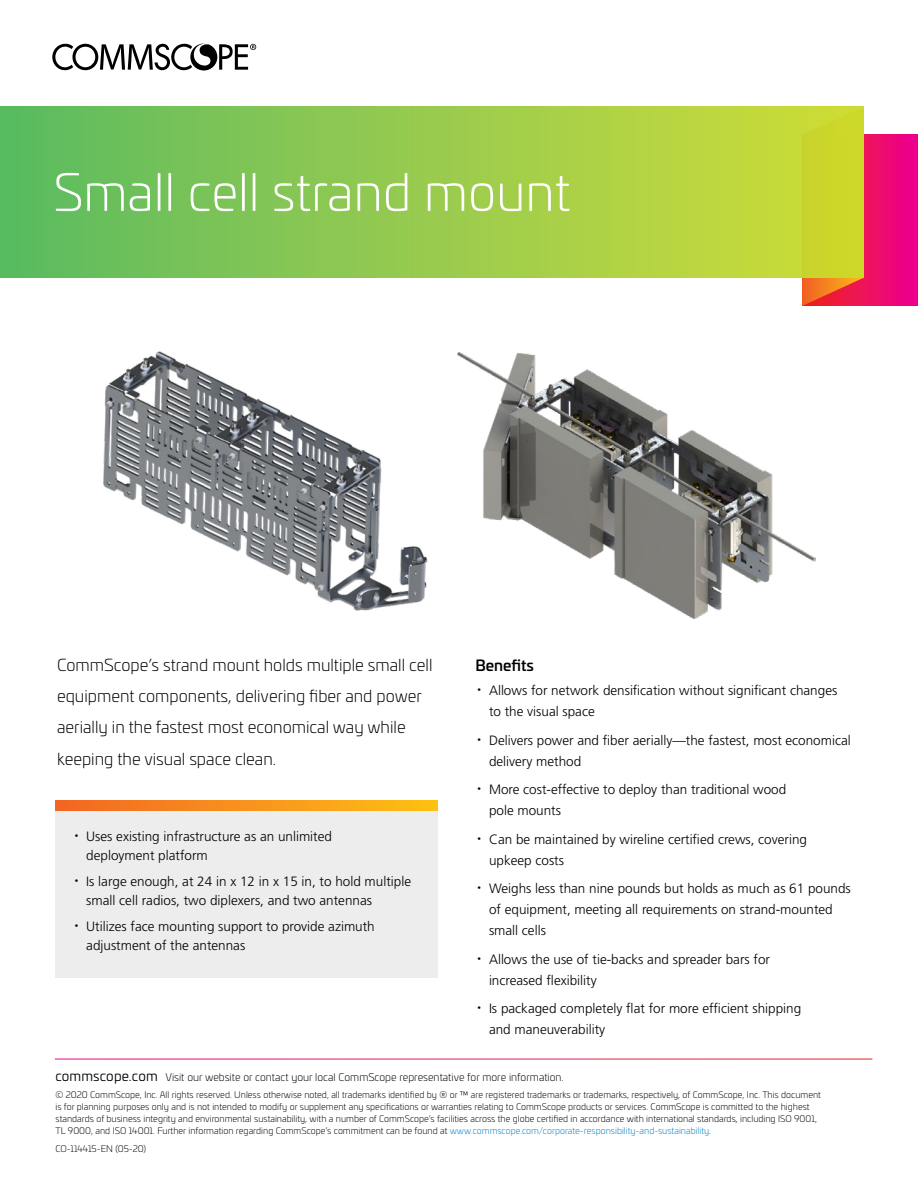
<style>
.page{position:relative;width:918px;height:1188px;background:#fff}
.page>*{position:absolute;margin:0;border:0;box-sizing:border-box;transform-origin:0 0}
.t1{font:300 51px "Univia Pro";color:#fff}
.t2{font:300 16.5px/31.5px "Univia Pro";color:#000}
.t3{font:500 15px "Univia Pro";color:#000}
.t4{font:300 13.5px/21px "Frutiger LT Pro";color:#000}
.t5{font:300 10.5px "Univia Pro";color:#000}
.t6{font:300 9px/12px "Univia Pro";color:#000}
.s1{font-size:27px}
.s2{font-weight:400;font-size:13.5px}
.s3{color:#0080c6}
</style>
<div class="page">
<svg style="left:864px;top:135px;width:54px;height:171px;background:#ec0775"></svg>
<svg style="left:802px;top:278px;width:62px;height:28px;background:#f04931"></svg>
<div style="left:0;top:107px;width:864px;height:171px;background:linear-gradient(to right,#5bbb64,#d2db34)"></div>
<svg style="left:52px;top:43px;width:204px;height:28px"></svg>
<img style="left:103px;top:351px;width:358px;height:260px">
<img style="left:457px;top:353px;width:358px;height:265px">
<div style="left:56px;top:810px;width:382px;height:167px;background:#ededee"></div>
<svg style="left:56px;top:801px;width:382px;height:9px;background:#f7931b"></svg>
<h1 class="t1" style="left:53px;top:156px;width:518px">Small cell strand mount</h1>
<p class="t2" style="left:57px;top:648px;width:377px">CommScope’s strand mount holds multiple small cell equipment components, delivering fiber and power aerially in the fastest most economical way while keeping the visual space clean.</p>
<p class="t4" style="left:86px;top:827px;width:247px;line-height:18.8px;text-indent:-14px"><span class="s1">·</span> Uses existing infrastructure as an unlimited deployment platform</p>
<p class="t4" style="left:86px;top:872px;width:326px;line-height:18.8px;text-indent:-14px"><span class="s1">·</span> Is large enough, at 24 in x 12 in x 15 in, to hold multiple small cell radios, two diplexers, and two antennas</p>
<p class="t4" style="left:86px;top:917px;width:290px;line-height:18.8px;text-indent:-14px"><span class="s1">·</span> Utilizes face mounting support to provide azimuth adjustment of the antennas</p>
<p class="t3" style="left:476px;top:653px;width:60px">Benefits</p>
<p class="t4" style="left:489px;top:680px;width:350px;text-indent:-14px"><span class="s1">·</span> Allows for network densification without significant changes to the visual space</p>
<p class="t4" style="left:489px;top:730px;width:363px;text-indent:-14px"><span class="s1">·</span> Delivers power and fiber aerially—the fastest, most economical delivery method</p>
<p class="t4" style="left:489px;top:779px;width:299px;text-indent:-14px"><span class="s1">·</span> More cost-effective to deploy than traditional wood pole mounts</p>
<p class="t4" style="left:489px;top:829px;width:320px;text-indent:-14px"><span class="s1">·</span> Can be maintained by wireline certified crews, covering upkeep costs</p>
<p class="t4" style="left:489px;top:878px;width:363px;text-indent:-14px"><span class="s1">·</span> Weighs less than nine pounds but holds as much as 61 pounds of equipment, meeting all requirements on strand-mounted small cells</p>
<p class="t4" style="left:489px;top:949px;width:283px;text-indent:-14px"><span class="s1">·</span> Allows the use of tie-backs and spreader bars for increased flexibility</p>
<p class="t4" style="left:489px;top:998px;width:314px;text-indent:-14px"><span class="s1">·</span> Is packaged completely flat for more efficient shipping and maneuverability</p>
<p class="t5" style="left:56px;top:1070px;width:510px"><span class="s2">commscope.com</span> Visit our website or contact your local CommScope representative for more information.</p>
<p class="t6" style="left:56px;top:1089px;width:767px">© 2020 CommScope, Inc. All rights reserved. Unless otherwise noted, all trademarks identified by ® or ™ are registered trademarks or trademarks, respectively, of CommScope, Inc. This document is for planning purposes only and is not intended to modify or supplement any specifications or warranties relating to CommScope products or services. CommScope is committed to the highest standards of business integrity and environmental sustainability, with a number of CommScope’s facilities across the globe certified in accordance with international standards, including ISO 9001, TL 9000, and ISO 14001. Further information regarding CommScope’s commitment can be found at <span class="s3">www.commscope.com/corporate-responsibility-and-sustainability</span>.</p>
<p class="t6" style="left:56px;top:1142px;width:92px">CO-114415-EN (05-20)</p>
</div>
